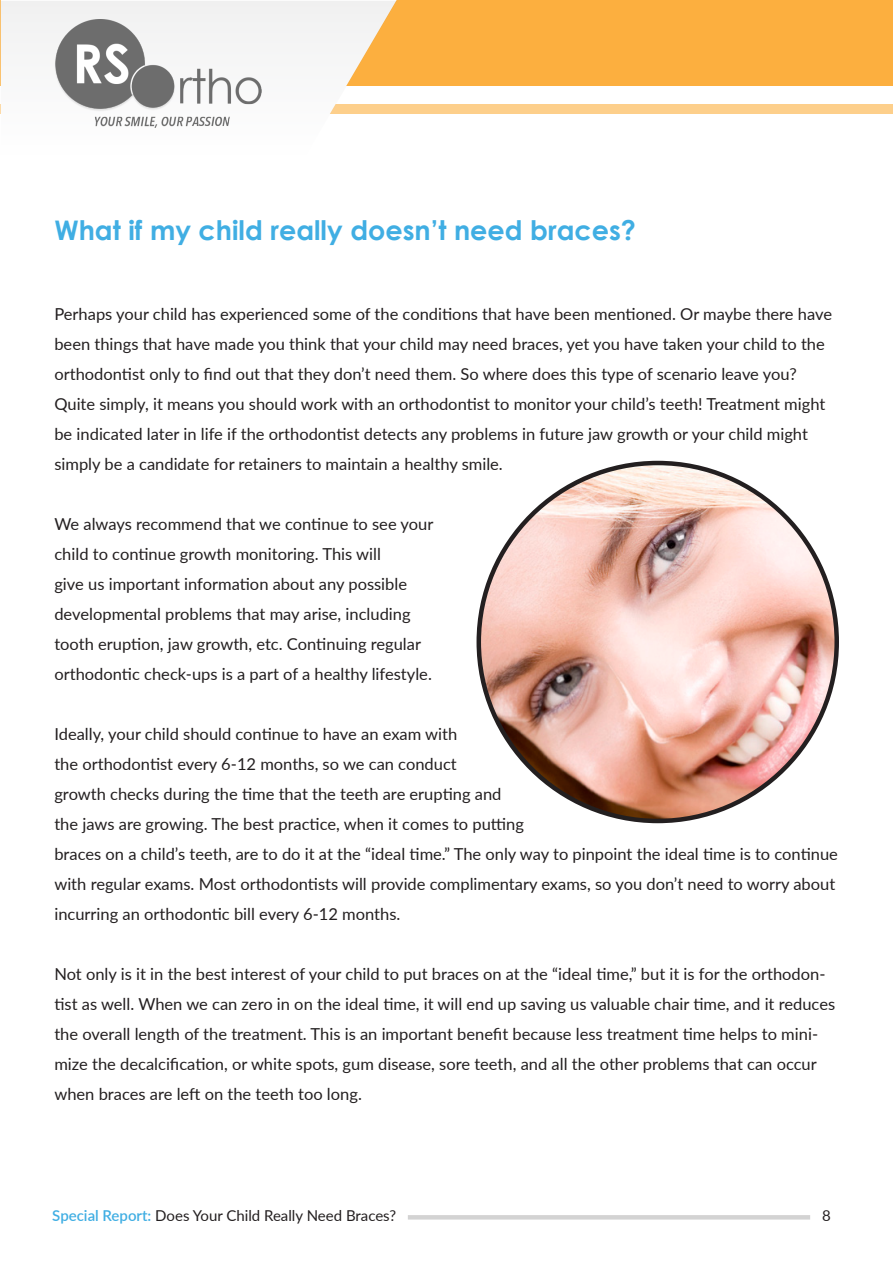
<style>
.page{position:relative;width:893px;height:1263px;background:#fff}
.page>*{position:absolute;margin:0;border:0;box-sizing:border-box;transform-origin:0 0}
.t1{font:700 27px "Century Gothic";color:#40aee3}
.t2{font:16.5px/30px "Lato";color:#231f20}
.t3{font:15px "Lato";color:#231f20}
.s1{font-weight:600;color:#40aee3}
</style>
<div class="page">
<div style="left:1px;top:0;width:892px;height:85px;background:#fcaf3f"></div>
<div style="left:1px;top:104px;width:892px;height:9px;background:#fdcf8b"></div>
<svg style="left:1px;top:1px;width:396px;height:113px"></svg>
<img style="left:54px;top:20px;width:207px;height:108px">
<hr style="left:408px;top:1215px;width:402px;height:4px;background:#d3d3d3">
<img style="left:479px;top:463px;width:358px;height:358px;border-radius:179px">
<p class="t1" style="left:54px;top:210px;width:583px">What if my child really doesn’t need braces?</p>
<p class="t2" style="left:54px;top:298px;width:779px">Perhaps your child has experienced some of the conditions that have been mentioned. Or maybe there have been things that have made you think that your child may need braces, yet you have taken your child to the orthodontist only to find out that they don’t need them. So where does this type of scenario leave you?<br>Quite simply, it means you should work with an orthodontist to monitor your child’s teeth! Treatment might be indicated later in life if the orthodontist detects any problems in future jaw growth or your child might simply be a candidate for retainers to maintain a healthy smile.</p>
<p class="t2" style="left:54px;top:508px;width:380px">We always recommend that we continue to see your</p>
<p class="t2" style="left:54px;top:538px;width:328px">child to continue growth monitoring. This will</p>
<p class="t2" style="left:54px;top:568px;width:354px">give us important information about any possible</p>
<p class="t2" style="left:54px;top:598px;width:358px">developmental problems that may arise, including</p>
<p class="t2" style="left:54px;top:628px;width:368px">tooth eruption, jaw growth, etc. Continuing regular</p>
<p class="t2" style="left:54px;top:658px;width:379px">orthodontic check-ups is a part of a healthy lifestyle.</p>
<p class="t2" style="left:54px;top:718px;width:404px">Ideally, your child should continue to have an exam with</p>
<p class="t2" style="left:54px;top:748px;width:404px">the orthodontist every 6-12 months, so we can conduct</p>
<p class="t2" style="left:54px;top:778px;width:449px">growth checks during the time that the teeth are erupting and</p>
<p class="t2" style="left:54px;top:808px;width:471px">the jaws are growing. The best practice, when it comes to putting</p>
<p class="t2" style="left:54px;top:838px;width:785px">braces on a child’s teeth, are to do it at the “ideal time.” The only way to pinpoint the ideal time is to continue with regular exams. Most orthodontists will provide complimentary exams, so you don’t need to worry about incurring an orthodontic bill every 6-12 months.</p>
<p class="t2" style="left:54px;top:958px;width:782px">Not only is it in the best interest of your child to put braces on at the “ideal time,” but it is for the orthodon&shy;tist as well. When we can zero in on the ideal time, it will end up saving us valuable chair time, and it reduces the overall length of the treatment. This is an important benefit because less treatment time helps to mini&shy;mize the decalcification, or white spots, gum disease, sore teeth, and all the other problems that can occur when braces are left on the teeth too long.</p>
<p class="t3" style="left:52px;top:1205px;width:345px"><span class="s1">Special Report:</span> Does Your Child Really Need Braces?</p>
<p class="t3" style="left:822px;top:1205px;width:10px">8</p>
</div>
